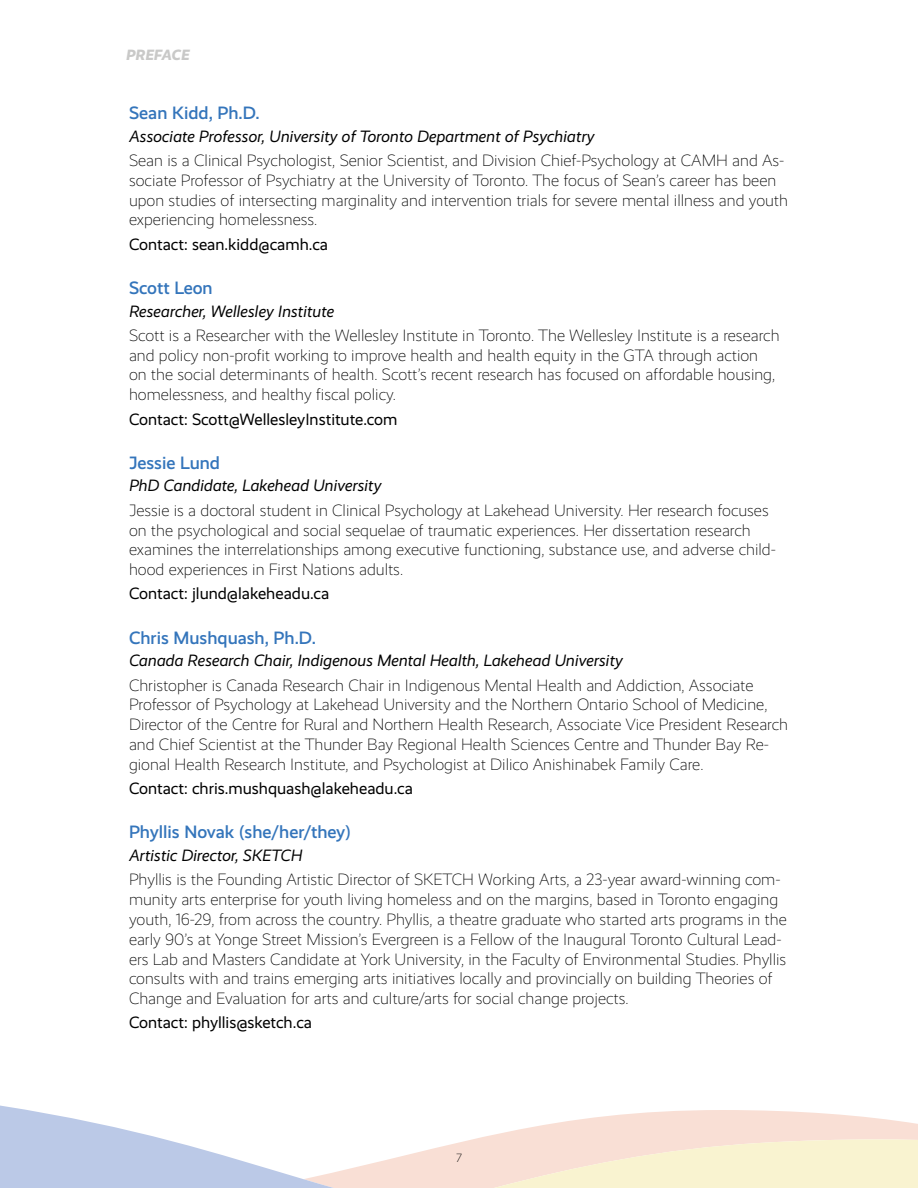
<style>
.page{position:relative;width:918px;height:1188px;background:#fff}
.page>*{position:absolute;margin:0;border:0;box-sizing:border-box;transform-origin:0 0}
.t1{font:500 18px "Realist";color:#3475bb}
.t2{font:300 16.5px/19.8px "Realist";color:#000}
.t3{font:italic 16.5px "Realist";color:#000}
.t4{font:16.5px "Realist";color:#000}
.t5{font:italic 800 15px "Realist";letter-spacing:.01em;color:#c9c9c8}
.t6{font:300 12px "Realist";color:#000}
</style>
<div class="page">
<svg style="left:334px;top:1110px;width:584px;height:78px;fill:#f9dfd5"></svg>
<svg style="left:1px;top:1106px;width:333px;height:82px"></svg>
<svg style="left:494px;top:1139px;width:424px;height:49px;background:#f9edd1"></svg>
<p class="t5" style="left:126px;top:45px;width:65px">PREFACE</p>
<p class="t1" style="left:129px;top:102px;width:132px">Sean Kidd, Ph.D.</p>
<p class="t3" style="left:129px;top:127px;width:467px">Associate Professor, University of Toronto Department of Psychiatry</p>
<p class="t2" style="left:129px;top:151px;width:661px">Sean is a Clinical Psychologist, Senior Scientist, and Division Chief-Psychology at CAMH and As&shy;sociate Professor of Psychiatry at the University of Toronto. The focus of Sean’s career has been upon studies of intersecting marginality and intervention trials for severe mental illness and youth experiencing homelessness.</p>
<p class="t4" style="left:129px;top:235px;width:201px">Contact: sean.kidd@camh.ca</p>
<p class="t1" style="left:129px;top:277px;width:85px">Scott Leon</p>
<p class="t3" style="left:129px;top:302px;width:207px">Researcher, Wellesley Institute</p>
<p class="t2" style="left:129px;top:326px;width:652px">Scott is a Researcher with the Wellesley Institute in Toronto. The Wellesley Institute is a research and policy non-profit working to improve health and health equity in the GTA through action on the social determinants of health. Scott’s recent research has focused on affordable housing, homelessness, and healthy fiscal policy.</p>
<p class="t4" style="left:129px;top:410px;width:270px">Contact: Scott@WellesleyInstitute.com</p>
<p class="t1" style="left:129px;top:452px;width:93px">Jessie Lund</p>
<p class="t3" style="left:129px;top:476px;width:254px">PhD Candidate, Lakehead University</p>
<p class="t2" style="left:129px;top:500px;width:648px">Jessie is a doctoral student in Clinical Psychology at Lakehead University. Her research focuses on the psychological and social sequelae of traumatic experiences. Her dissertation research examines the interrelationships among executive functioning, substance use, and adverse child&shy;hood experiences in First Nations adults.</p>
<p class="t4" style="left:129px;top:584px;width:202px">Contact: jlund@lakeheadu.ca</p>
<p class="t1" style="left:129px;top:627px;width:189px">Chris Mushquash, Ph.D.</p>
<p class="t3" style="left:129px;top:651px;width:495px">Canada Research Chair, Indigenous Mental Health, Lakehead University</p>
<p class="t2" style="left:129px;top:675px;width:661px">Christopher is Canada Research Chair in Indigenous Mental Health and Addiction, Associate Professor of Psychology at Lakehead University and the Northern Ontario School of Medicine, Director of the Centre for Rural and Northern Health Research, Associate Vice President Research and Chief Scientist at the Thunder Bay Regional Health Sciences Centre and Thunder Bay Re&shy;gional Health Research Institute, and Psychologist at Dilico Anishinabek Family Care.</p>
<p class="t4" style="left:129px;top:779px;width:285px">Contact: chris.mushquash@lakeheadu.ca</p>
<p class="t1" style="left:129px;top:822px;width:223px">Phyllis Novak (she/her/they)</p>
<p class="t3" style="left:129px;top:846px;width:175px">Artistic Director, SKETCH</p>
<p class="t2" style="left:129px;top:870px;width:659px">Phyllis is the Founding Artistic Director of SKETCH Working Arts, a 23-year award-winning com&shy;munity arts enterprise for youth living homeless and on the margins, based in Toronto engaging youth, 16-29, from across the country. Phyllis, a theatre graduate who started arts programs in the early 90’s at Yonge Street Mission’s Evergreen is a Fellow of the Inaugural Toronto Cultural Lead&shy;ers Lab and Masters Candidate at York University, in the Faculty of Environmental Studies. Phyllis consults with and trains emerging arts initiatives locally and provincially on building Theories of Change and Evaluation for arts and culture/arts for social change projects.</p>
<p class="t4" style="left:129px;top:1013px;width:185px">Contact: phyllis@sketch.ca</p>
<p class="t6" style="left:456px;top:1151px;width:7px">7</p>
</div>
